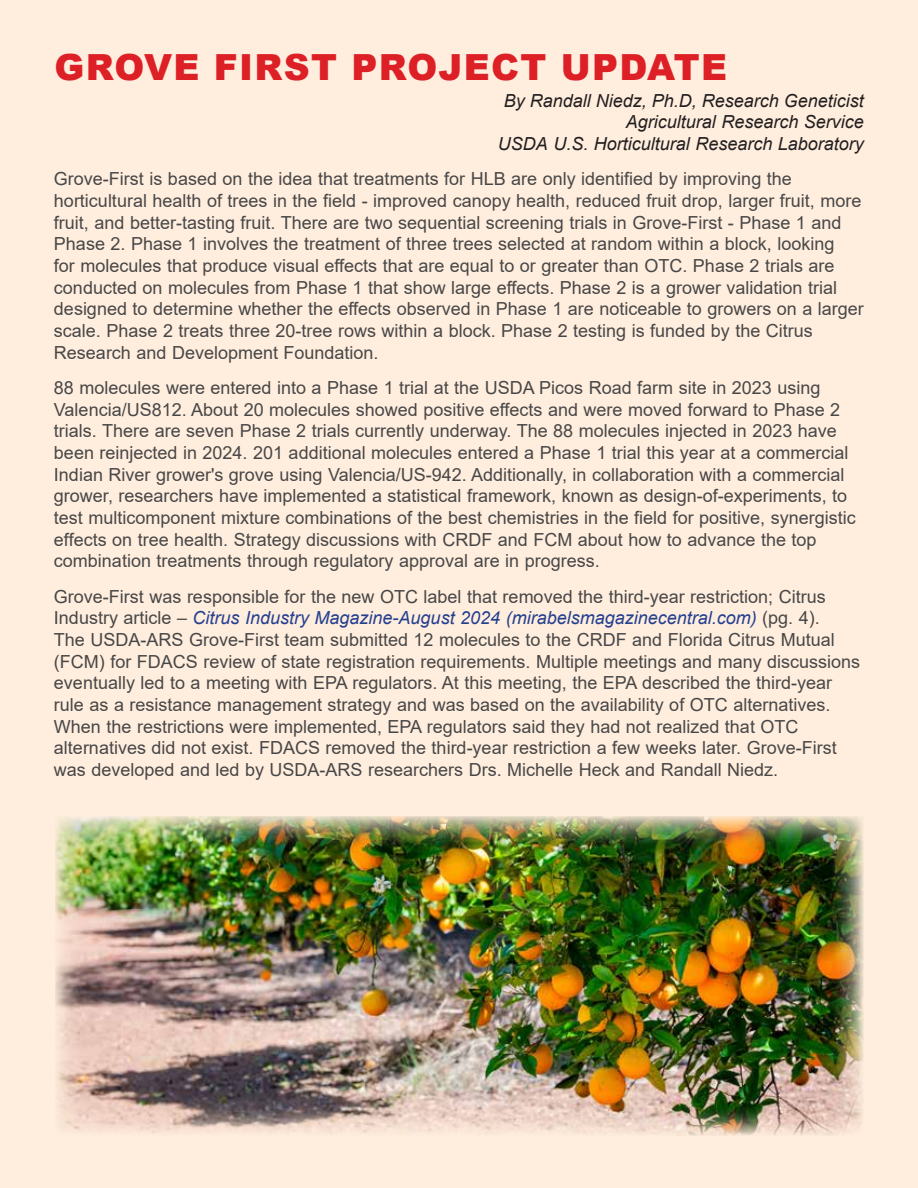
<style>
.page{position:relative;width:918px;height:1188px;background:#ffeede}
.page>*{position:absolute;margin:0;border:0;box-sizing:border-box;transform-origin:0 0}
.t1{font:900 36px "Arial";letter-spacing:.035em;color:#dd1f26}
.t2{font:18px/21.8px "Arial";color:#484747}
.t3{font:italic 18px/21.6px "Arial";color:#231f20;text-align:right}
.s1{font-style:italic;color:#25408f}
</style>
<div class="page">
<img style="left:55px;top:816px;width:809px;height:320px">
<h1 class="t1" style="left:55px;top:41px;width:674px">GROVE FIRST PROJECT UPDATE</h1>
<p class="t3" style="left:498px;top:90px;width:368px">By Randall Niedz, Ph.D, Research Geneticist<br>Agricultural Research Service<br>USDA U.S. Horticultural Research Laboratory</p>
<p class="t2" style="left:54px;top:168px;width:811px">Grove-First is based on the idea that treatments for HLB are only identified by improving the horticultural health of trees in the field - improved canopy health, reduced fruit drop, larger fruit, more fruit, and better-tasting fruit. There are two sequential screening trials in Grove-First - Phase 1 and Phase 2. Phase 1 involves the treatment of three trees selected at random within a block, looking<br>for molecules that produce visual effects that are equal to or greater than OTC. Phase 2 trials are conducted on molecules from Phase 1 that show large effects. Phase 2 is a grower validation trial designed to determine whether the effects observed in Phase 1 are noticeable to growers on a larger scale. Phase 2 treats three 20-tree rows within a block. Phase 2 testing is funded by the Citrus Research and Development Foundation.</p>
<p class="t2" style="left:54px;top:377px;width:803px">88 molecules were entered into a Phase 1 trial at the USDA Picos Road farm site in 2023 using Valencia/US812. About 20 molecules showed positive effects and were moved forward to Phase 2 trials. There are seven Phase 2 trials currently underway. The 88 molecules injected in 2023 have been reinjected in 2024. 201 additional molecules entered a Phase 1 trial this year at a commercial Indian River grower's grove using Valencia/US-942. Additionally, in collaboration with a commercial grower, researchers have implemented a statistical framework, known as design-of-experiments, to test multicomponent mixture combinations of the best chemistries in the field for positive, synergistic effects on tree health. Strategy discussions with CRDF and FCM about how to advance the top combination treatments through regulatory approval are in progress.</p>
<p class="t2" style="left:54px;top:585px;width:808px">Grove-First was responsible for the new OTC label that removed the third-year restriction; Citrus Industry article – <span class="s1">Citrus Industry Magazine-August 2024 (mirabelsmagazinecentral.com)</span> (pg. 4).<br>The USDA-ARS Grove-First team submitted 12 molecules to the CRDF and Florida Citrus Mutual (FCM) for FDACS review of state registration requirements. Multiple meetings and many discussions eventually led to a meeting with EPA regulators. At this meeting, the EPA described the third-year rule as a resistance management strategy and was based on the availability of OTC alternatives.<br>When the restrictions were implemented, EPA regulators said they had not realized that OTC alternatives did not exist. FDACS removed the third-year restriction a few weeks later. Grove-First was developed and led by USDA-ARS researchers Drs. Michelle Heck and Randall Niedz.</p>
</div>
